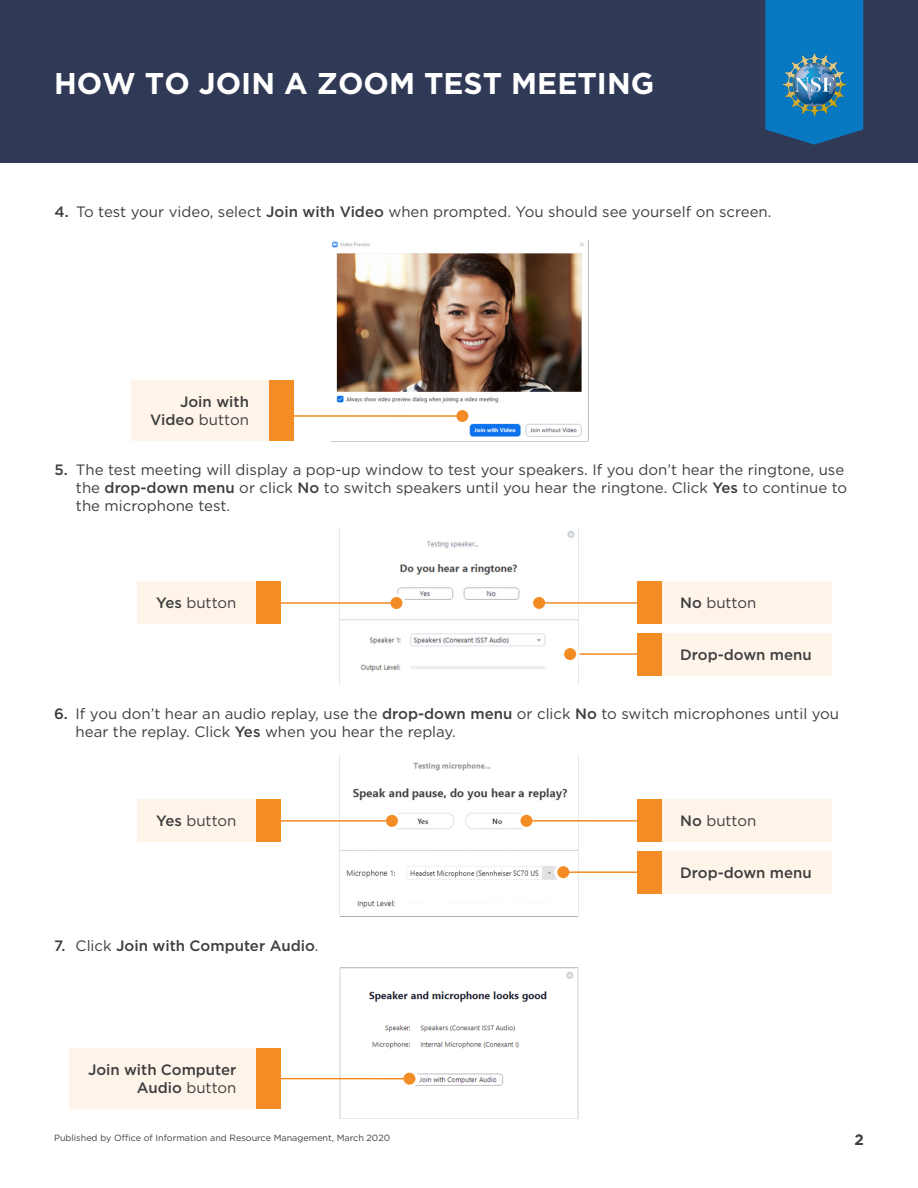
<style>
.page{position:relative;width:918px;height:1188px;background:#fff}
.page>*{position:absolute;margin:0;border:0;box-sizing:border-box;transform-origin:0 0}
.t1{font:700 30px "Gotham HTF";color:#fff}
.t2{font:15px/18px "Gotham HTF";color:#3e3e3f}
.t3{font:500 15px/18px "Gotham HTF";color:#3e3e3f;text-align:right}
.t4{font:700 15px "Gotham HTF";color:#3e3e3f}
.t5{font:9px "Gotham HTF";color:#3e3e3f}
.s1{font-weight:500}
.s2{font-weight:400}
</style>
<div class="page">
<div style="left:131px;top:381px;width:138px;height:60px;background:#fef4e9"></div>
<div style="left:269px;top:381px;width:25px;height:60px;background:#f38c25"></div>
<div style="left:137px;top:799px;width:120px;height:43px;background:#fef4e9"></div>
<div style="left:69px;top:1048px;width:188px;height:61px;background:#fef4e9"></div>
<div style="left:257px;top:799px;width:24px;height:43px;background:#f38c25"></div>
<div style="left:257px;top:1048px;width:24px;height:61px;background:#f38c25"></div>
<div style="left:661px;top:799px;width:171px;height:43px;background:#fef4e9"></div>
<div style="left:661px;top:851px;width:171px;height:43px;background:#fef4e9"></div>
<div style="left:637px;top:799px;width:24px;height:43px;background:#f38c25"></div>
<div style="left:637px;top:851px;width:24px;height:43px;background:#f38c25"></div>
<div style="left:137px;top:582px;width:120px;height:42px;background:#fef4e9"></div>
<div style="left:257px;top:582px;width:24px;height:42px;background:#f38c25"></div>
<hr style="left:570px;top:653px;width:122px;height:2px;background:#f38c25">
<div style="left:661px;top:582px;width:171px;height:42px;background:#fef4e9"></div>
<div style="left:661px;top:633px;width:171px;height:43px;background:#fef4e9"></div>
<div style="left:637px;top:582px;width:24px;height:42px;background:#f38c25"></div>
<div style="left:637px;top:633px;width:24px;height:43px;background:#f38c25"></div>
<div style="left:0;top:0;width:918px;height:163px;background:#303955"></div>
<svg style="left:765px;top:0;width:98px;height:145px;background:#0b72b9"></svg>
<img style="left:784px;top:54px;width:61px;height:62px">
<img style="left:331px;top:241px;width:253px;height:196px">
<img style="left:340px;top:530px;width:238px;height:142px">
<img style="left:340px;top:762px;width:238px;height:146px">
<img style="left:340px;top:968px;width:238px;height:150px">
<div style="left:530px;top:594px;width:18px;height:18px;background:#fff;border-radius:50%"></div>
<hr style="left:539px;top:602px;width:122px;height:2px;background:#f38c25">
<div style="left:533px;top:597px;width:12px;height:12px;background:#f38c25;border-radius:50%"></div>
<div style="left:561px;top:645px;width:18px;height:18px;background:#fff;border-radius:50%"></div>
<div style="left:564px;top:648px;width:12px;height:12px;background:#f38c25;border-radius:50%"></div>
<div style="left:387px;top:594px;width:19px;height:18px;background:#fff;border-radius:50%"></div>
<hr style="left:275px;top:602px;width:121px;height:2px;background:#f38c25">
<div style="left:390px;top:597px;width:13px;height:12px;background:#f38c25;border-radius:50%"></div>
<div style="left:383px;top:812px;width:18px;height:18px;background:#fff;border-radius:50%"></div>
<hr style="left:271px;top:820px;width:121px;height:2px;background:#f38c25">
<div style="left:386px;top:815px;width:12px;height:12px;background:#f38c25;border-radius:50%"></div>
<svg style="left:400px;top:1069px;width:19px;height:19px"></svg>
<hr style="left:272px;top:1078px;width:137px;height:1px;background:#f38c25">
<div style="left:403px;top:1073px;width:12px;height:12px;background:#f38c25;border-radius:50%"></div>
<div style="left:453px;top:407px;width:19px;height:18px;background:#fff;border-radius:50%"></div>
<hr style="left:284px;top:415px;width:178px;height:2px;background:#f38c25">
<div style="left:456px;top:410px;width:12px;height:12px;background:#f38c25;border-radius:50%"></div>
<div style="left:517px;top:812px;width:19px;height:18px;background:#fff;border-radius:50%"></div>
<hr style="left:526px;top:820px;width:122px;height:2px;background:#f38c25">
<div style="left:520px;top:815px;width:13px;height:12px;background:#f38c25;border-radius:50%"></div>
<svg style="left:554px;top:863px;width:19px;height:18px"></svg>
<hr style="left:563px;top:872px;width:85px;height:1px;background:#f38c25">
<div style="left:557px;top:866px;width:12px;height:12px;background:#f38c25;border-radius:50%"></div>
<h1 class="t1" style="left:54px;top:66px;width:602px">HOW TO JOIN A ZOOM TEST MEETING</h1>
<p class="t2" style="left:55px;top:203px;width:718px"><span class="s1">4.</span> To test your video, select <span class="s1">Join with Video</span> when prompted. You should see yourself on screen.</p>
<h1 class="t3" style="left:150px;top:393px;width:100px">Join with<br>Video <span class="s2">button</span></h1>
<p class="t2" style="left:76px;top:461px;width:773px;text-indent:-22px"><span class="s1">5.</span> The test meeting will display a pop-up window to test your speakers. If you don’t hear the ringtone, use the <span class="s1">drop-down menu</span> or click <span class="s1">No</span> to switch speakers until you hear the ringtone. Click <span class="s1">Yes</span> to continue to the microphone test.</p>
<h2 class="t2" style="left:156px;top:594px;width:82px"><span class="s1">Yes</span> button</h2>
<h2 class="t2" style="left:680px;top:594px;width:78px"><span class="s1">No</span> button</h2>
<h2 class="t3" style="left:680px;top:645px;width:133px">Drop-down menu</h2>
<p class="t2" style="left:76px;top:704px;width:765px;text-indent:-22px"><span class="s1">6.</span> If you don’t hear an audio replay, use the <span class="s1">drop-down menu</span> or click <span class="s1">No</span> to switch microphones until you hear the replay. Click <span class="s1">Yes</span> when you hear the replay.</p>
<h2 class="t2" style="left:156px;top:812px;width:82px"><span class="s1">Yes</span> button</h2>
<h2 class="t2" style="left:680px;top:812px;width:78px"><span class="s1">No</span> button</h2>
<p class="t3" style="left:54px;top:936px;width:266px">7. <span class="s2">Click</span> Join with Computer Audio<span class="s2">.</span></p>
<h2 class="t3" style="left:680px;top:863px;width:133px">Drop-down menu</h2>
<h2 class="t3" style="left:88px;top:1060px;width:150px">Join with Computer<br>Audio <span class="s2">button</span></h2>
<p class="t5" style="left:54px;top:1132px;width:338px">Published by Office of Information and Resource Management, March 2020</p>
<p class="t4" style="left:855px;top:1131px;width:11px">2</p>
</div>
